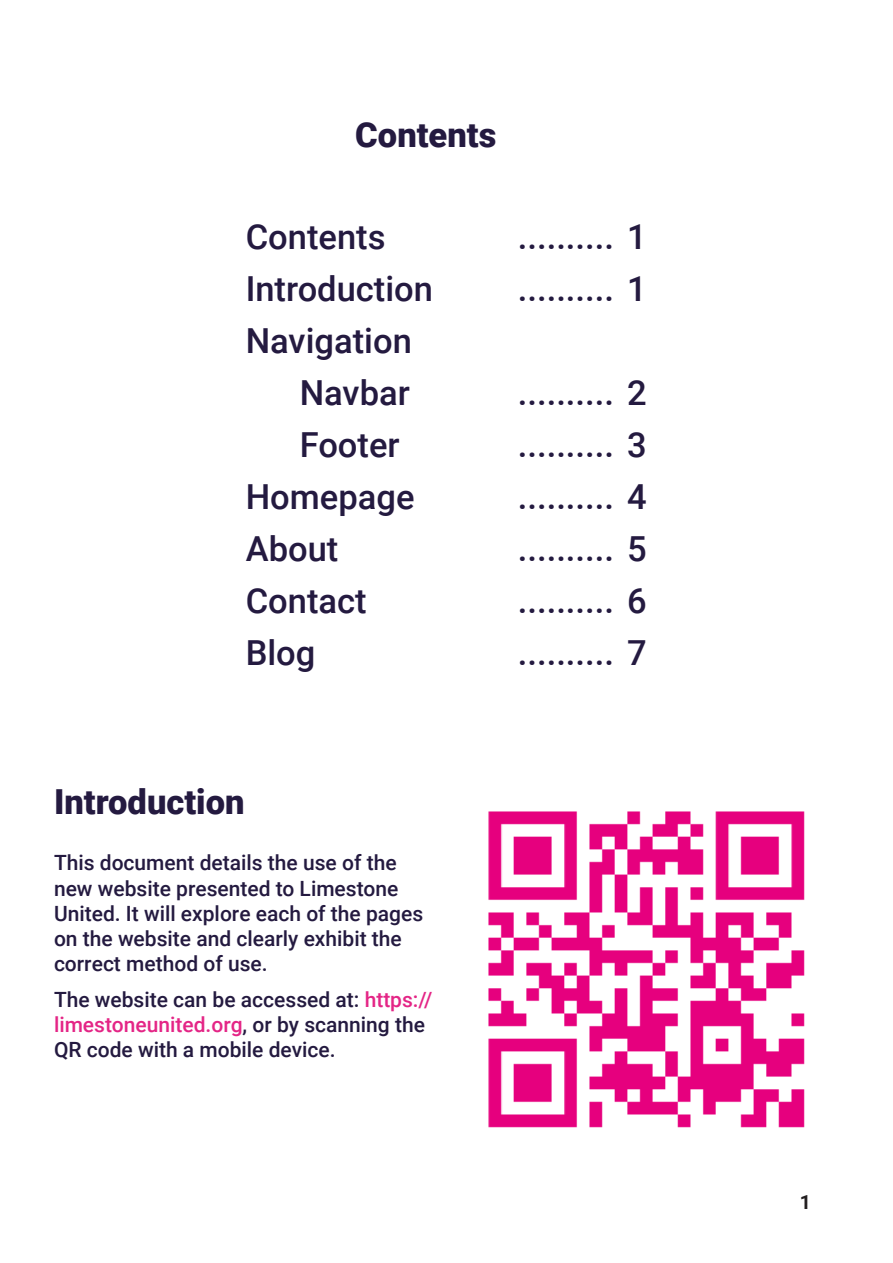
<style>
.page{position:relative;width:893px;height:1263px;background:#fff}
.page>*{position:absolute;margin:0;border:0;box-sizing:border-box;transform-origin:0 0}
.t1{font:500 34.5px "Roboto";color:#241a40}
.t2{font:900 34.5px "Roboto";color:#241a40}
.t3{font:500 21px/25.2px "Roboto";color:#241a40}
.t4{font:700 19.5px "Roboto";color:#231f20}
.s1{color:#e42586}
</style>
<div class="page">
<img style="left:488px;top:811px;width:317px;height:317px">
<p class="t2" style="left:355px;top:110px;width:143px">Contents</p>
<p class="t1" style="left:246px;top:213px;width:141px">Contents</p>
<p class="t1" style="left:246px;top:265px;width:189px">Introduction</p>
<p class="t1" style="left:246px;top:317px;width:168px">Navigation</p>
<p class="t1" style="left:300px;top:369px;width:112px">Navbar</p>
<p class="t1" style="left:300px;top:421px;width:102px">Footer</p>
<p class="t1" style="left:246px;top:473px;width:170px">Homepage</p>
<p class="t1" style="left:246px;top:525px;width:94px">About</p>
<p class="t1" style="left:246px;top:577px;width:123px">Contact</p>
<p class="t1" style="left:246px;top:629px;width:71px">Blog</p>
<p class="t1" style="left:518px;top:213px;width:130px">.......... 1</p>
<p class="t1" style="left:518px;top:265px;width:130px">.......... 1</p>
<p class="t1" style="left:518px;top:369px;width:130px">.......... 2</p>
<p class="t1" style="left:518px;top:421px;width:130px">.......... 3</p>
<p class="t1" style="left:518px;top:473px;width:130px">.......... 4</p>
<p class="t1" style="left:518px;top:525px;width:130px">.......... 5</p>
<p class="t1" style="left:518px;top:577px;width:130px">.......... 6</p>
<p class="t1" style="left:518px;top:629px;width:130px">.......... 7</p>
<p class="t2" style="left:54px;top:778px;width:192px">Introduction</p>
<p class="t3" style="left:54px;top:849px;width:371px">This document details the use of the new website presented to Limestone United. It will explore each of the pages on the website and clearly exhibit the correct method of use.</p>
<p class="t3" style="left:54px;top:986px;width:380px">The website can be accessed at: <span class="s1">https:// limestoneunited.org</span>, or by scanning the<br>QR code with a mobile device.</p>
<p class="t4" style="left:800px;top:1188px;width:13px">1</p>
</div>
